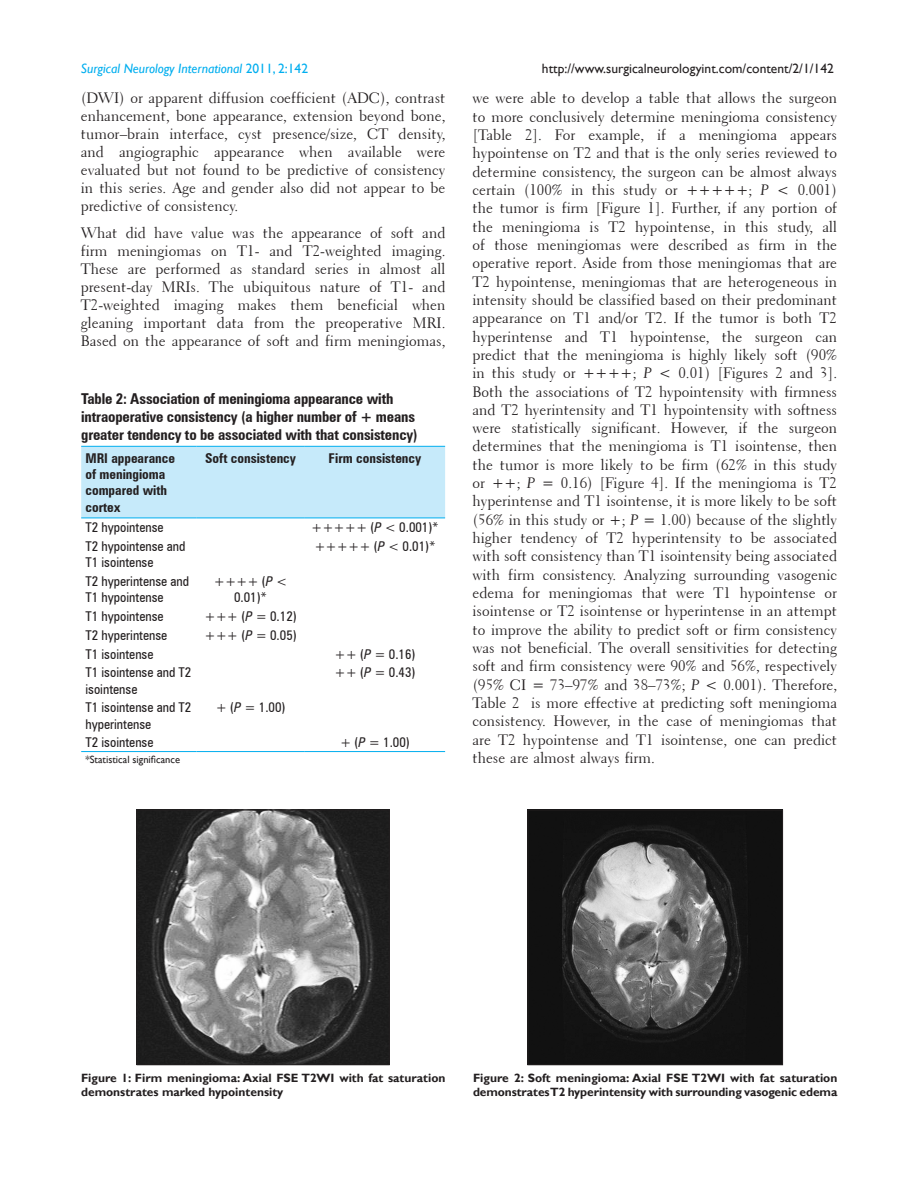
<style>
.page{position:relative;width:918px;height:1188px;background:#fff}
.page>*{position:absolute;margin:0;border:0;box-sizing:border-box;transform-origin:0 0}
.TX{font:15px/18.3px "Transitional 521 BT Roman A";color:#231f20;text-align:justify}
.Table_Heading{font:700 condensed 15px/18px "Zurich BT";letter-spacing:-.01em;color:#231f20}
.TableText{font:condensed 13.5px/16.2px "Zurich BT";color:#231f20}
.TableFirstLine{font:700 condensed 13.5px/16.2px "Zurich BT";color:#231f20}
.t1{font:13.5px "Gill Sans";color:#231f20}
.t2{font:italic 13.5px "Gill Sans";color:#00aeef}
.FGC{font:700 12px/14.4px "Gill Sans";color:#231f20}
.Table_Footnote{font:10.5px "Gill Sans";color:#231f20}
.s1{font-style:normal}
.s2{font-family:"Transitional 521 BT Cursive A"}
.s3{font-style:italic}
</style>
<div class="page">
<div style="left:81px;top:447px;width:364px;height:71px;background:#c6eafa"></div>
<hr style="left:81px;top:446px;width:115px;height:1px;background:#00aeef">
<hr style="left:196px;top:446px;width:109px;height:1px;background:#00aeef">
<hr style="left:305px;top:446px;width:140px;height:1px;background:#00aeef">
<hr style="left:81px;top:518px;width:115px;height:1px;background:#00aeef">
<hr style="left:196px;top:518px;width:109px;height:1px;background:#00aeef">
<hr style="left:305px;top:518px;width:140px;height:1px;background:#00aeef">
<hr style="left:81px;top:751px;width:115px;height:1px;background:#00aeef">
<hr style="left:196px;top:751px;width:109px;height:1px;background:#00aeef">
<hr style="left:305px;top:751px;width:140px;height:1px;background:#00aeef">
<img style="left:139px;top:812px;width:248px;height:251px">
<div style="left:137px;top:810px;width:252px;height:255px;border:1px solid #231f20"></div>
<img style="left:530px;top:812px;width:251px;height:251px">
<div style="left:528px;top:810px;width:255px;height:255px;border:1px solid #231f20"></div>
<p class="t2" style="left:81px;top:61px;width:229px">Surgical Neurology International <span class="s1">2011, 2:142</span></p>
<p class="t1" style="left:542px;top:61px;width:293px">http://www.surgicalneurologyint.com/content/2/1/142</p>
<p class="TX" style="left:81px;top:89px;width:366px">(DWI) or apparent diffusion coefficient (ADC), contrast enhancement, bone appearance, extension beyond bone, tumor–brain interface, cyst presence/size, CT density, and angiographic appearance when available were evaluated but not found to be predictive of consistency in this series. Age and gender also did not appear to be predictive of consistency.</p>
<p class="TX" style="left:81px;top:224px;width:366px">What did have value was the appearance of soft and firm meningiomas on T1- and T2-weighted imaging.<br>These are performed as standard series in almost all present-day MRIs. The ubiquitous nature of T1- and T2-weighted imaging makes them beneficial when gleaning important data from the preoperative MRI.<br>Based on the appearance of soft and firm meningiomas,</p>
<p class="TX" style="left:472px;top:89px;width:366px">we were able to develop a table that allows the surgeon to more conclusively determine meningioma consistency [Table 2]. For example, if a meningioma appears hypointense on T2 and that is the only series reviewed to determine consistency, the surgeon can be almost always certain (100% in this study or +++++; <span class="s2">P</span> &lt; 0.001) the tumor is firm [Figure 1]. Further, if any portion of the meningioma is T2 hypointense, in this study, all of those meningiomas were described as firm in the operative report. Aside from those meningiomas that are T2 hypointense, meningiomas that are heterogeneous in intensity should be classified based on their predominant appearance on T1 and/or T2. If the tumor is both T2 hyperintense and T1 hypointense, the surgeon can predict that the meningioma is highly likely soft (90% in this study or ++++; <span class="s2">P</span> &lt; 0.01) [Figures 2 and 3].<br>Both the associations of T2 hypointensity with firmness and T2 hyerintensity and T1 hypointensity with softness were statistically significant. However, if the surgeon determines that the meningioma is T1 isointense, then the tumor is more likely to be firm (62% in this study or ++; <span class="s2">P</span> = 0.16) [Figure 4]. If the meningioma is T2 hyperintense and T1 isointense, it is more likely to be soft (56% in this study or +; <span class="s2">P</span> = 1.00) because of the slightly higher tendency of T2 hyperintensity to be associated with soft consistency than T1 isointensity being associated with firm consistency. Analyzing surrounding vasogenic edema for meningiomas that were T1 hypointense or isointense or T2 isointense or hyperintense in an attempt to improve the ability to predict soft or firm consistency was not beneficial. The overall sensitivities for detecting soft and firm consistency were 90% and 56%, respectively (95% CI = 73–97% and 38–73%; <span class="s2">P</span> &lt; 0.001). Therefore, Table 2 is more effective at predicting soft meningioma consistency. However, in the case of meningiomas that are T2 hypointense and T1 isointense, one can predict these are almost always firm.</p>
<p class="Table_Heading" style="left:81px;top:390px;width:338px">Table 2: Association of meningioma appearance with intraoperative consistency (a higher number of + means greater tendency to be associated with that consistency)</p>
<p class="TableFirstLine" style="left:85px;top:450px;width:91px">MRI appearance of meningioma compared with cortex</p>
<p class="TableFirstLine" style="left:205px;top:450px;width:92px">Soft consistency</p>
<p class="TableFirstLine" style="left:329px;top:450px;width:94px">Firm consistency</p>
<p class="TableText" style="left:85px;top:519px;width:80px">T2 hypointense</p>
<p class="TableText" style="left:311px;top:519px;width:129px">+++++ (<span class="s3">P</span> &lt; 0.001)*</p>
<p class="TableText" style="left:85px;top:538px;width:102px">T2 hypointense and<br>T1 isointense</p>
<p class="TableText" style="left:314px;top:538px;width:123px">+++++ (<span class="s3">P</span> &lt; 0.01)*</p>
<p class="TableText" style="left:85px;top:573px;width:105px">T2 hyperintense and<br>T1 hypointense</p>
<p class="TableText" style="left:214px;top:573px;width:75px;text-align:center">++++ (<span class="s3">P</span> &lt;<br>0.01)*</p>
<p class="TableText" style="left:85px;top:608px;width:80px">T1 hypointense</p>
<p class="TableText" style="left:204px;top:608px;width:94px">+++ (<span class="s3">P</span> = 0.12)</p>
<p class="TableText" style="left:85px;top:627px;width:83px">T2 hyperintense</p>
<p class="TableText" style="left:204px;top:627px;width:94px">+++ (<span class="s3">P</span> = 0.05)</p>
<p class="TableText" style="left:85px;top:646px;width:70px">T1 isointense</p>
<p class="TableText" style="left:334px;top:646px;width:82px">++ (<span class="s3">P</span> = 0.16)</p>
<p class="TableText" style="left:85px;top:664px;width:107px">T1 isointense and T2 isointense</p>
<p class="TableText" style="left:334px;top:664px;width:82px">++ (<span class="s3">P</span> = 0.43)</p>
<p class="TableText" style="left:85px;top:699px;width:107px">T1 isointense and T2 hyperintense</p>
<p class="TableText" style="left:216px;top:699px;width:71px">+ (<span class="s3">P</span> = 1.00)</p>
<p class="TableText" style="left:85px;top:734px;width:70px">T2 isointense</p>
<p class="TableText" style="left:340px;top:734px;width:71px">+ (<span class="s3">P</span> = 1.00)</p>
<p class="Table_Footnote" style="left:85px;top:753px;width:96px">*Statistical significance</p>
<p class="FGC" style="left:81px;top:1071px;width:366px">Figure 1: Firm meningioma: Axial FSE T2WI with fat saturation demonstrates marked hypointensity</p>
<p class="FGC" style="left:473px;top:1071px;width:366px">Figure 2: Soft meningioma: Axial FSE T2WI with fat saturation demonstrates T2 hyperintensity with surrounding vasogenic edema</p>
</div>
